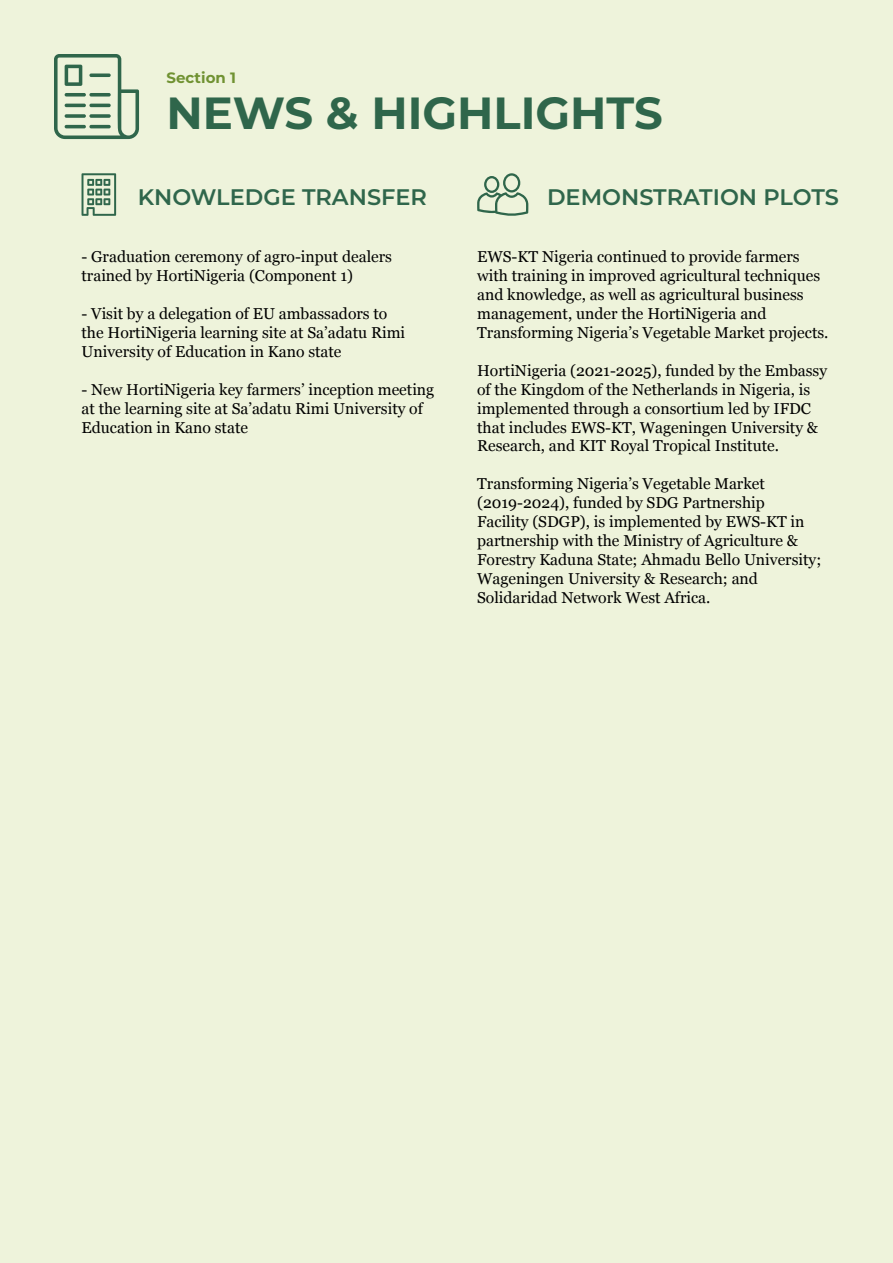
<style>
.page{position:relative;width:893px;height:1263px;background:#eef3db}
.page>*{position:absolute;margin:0;border:0;box-sizing:border-box;transform-origin:0 0}
.t1{font:700 45px "Montserrat";color:#2f664b}
.t2{font:600 22.5px "Montserrat";color:#2f664b}
.t3{font:15.75px/18.9px "Georgia";color:#000}
.t4{font:700 15px "Montserrat";color:#709232}
</style>
<div class="page">
<svg style="left:54px;top:54px;width:85px;height:85px"></svg>
<svg style="left:89px;top:73px;width:22px;height:4px"></svg>
<svg style="left:65px;top:93px;width:21px;height:4px"></svg>
<svg style="left:89px;top:93px;width:22px;height:4px"></svg>
<hr style="left:65px;top:104px;width:21px;height:3px;background:#2f664b;border-radius:2px">
<hr style="left:89px;top:104px;width:22px;height:3px;background:#2f664b;border-radius:2px">
<svg style="left:65px;top:114px;width:21px;height:4px"></svg>
<svg style="left:89px;top:114px;width:22px;height:4px"></svg>
<hr style="left:65px;top:125px;width:21px;height:3px;background:#2f664b;border-radius:2px">
<hr style="left:89px;top:125px;width:22px;height:3px;background:#2f664b;border-radius:2px">
<svg style="left:82px;top:173px;width:34px;height:43px"></svg>
<svg style="left:477px;top:173px;width:51px;height:43px"></svg>
<p class="t4" style="left:167px;top:66px;width:71px">Section 1</p>
<h1 class="t1" style="left:167px;top:81px;width:498px">NEWS &amp; HIGHLIGHTS</h1>
<h2 class="t2" style="left:138px;top:181px;width:291px">KNOWLEDGE TRANSFER</h2>
<p class="t3" style="left:82px;top:247px;width:312px">- Graduation ceremony of agro-input dealers trained by HortiNigeria (Component 1)</p>
<p class="t3" style="left:82px;top:304px;width:325px">- Visit by a delegation of EU ambassadors to the HortiNigeria learning site at Sa’adatu Rimi<br>University of Education in Kano state</p>
<p class="t3" style="left:82px;top:379px;width:354px">- New HortiNigeria key farmers’ inception meeting at the learning site at Sa’adatu Rimi University of<br>Education in Kano state</p>
<h2 class="t2" style="left:547px;top:181px;width:293px">DEMONSTRATION PLOTS</h2>
<p class="t3" style="left:477px;top:247px;width:353px">EWS-KT Nigeria continued to provide farmers with training in improved agricultural techniques and knowledge, as well as agricultural business management, under the HortiNigeria and Transforming Nigeria’s Vegetable Market projects.</p>
<p class="t3" style="left:477px;top:360px;width:351px">HortiNigeria (2021-2025), funded by the Embassy of the Kingdom of the Netherlands in Nigeria, is implemented through a consortium led by IFDC that includes EWS-KT, Wageningen University &amp; Research, and KIT Royal Tropical Institute.</p>
<p class="t3" style="left:477px;top:474px;width:346px">Transforming Nigeria’s Vegetable Market (2019-2024), funded by SDG Partnership<br>Facility (SDGP), is implemented by EWS-KT in partnership with the Ministry of Agriculture &amp; Forestry Kaduna State; Ahmadu Bello University; Wageningen University &amp; Research; and Solidaridad Network West Africa.</p>
</div>
